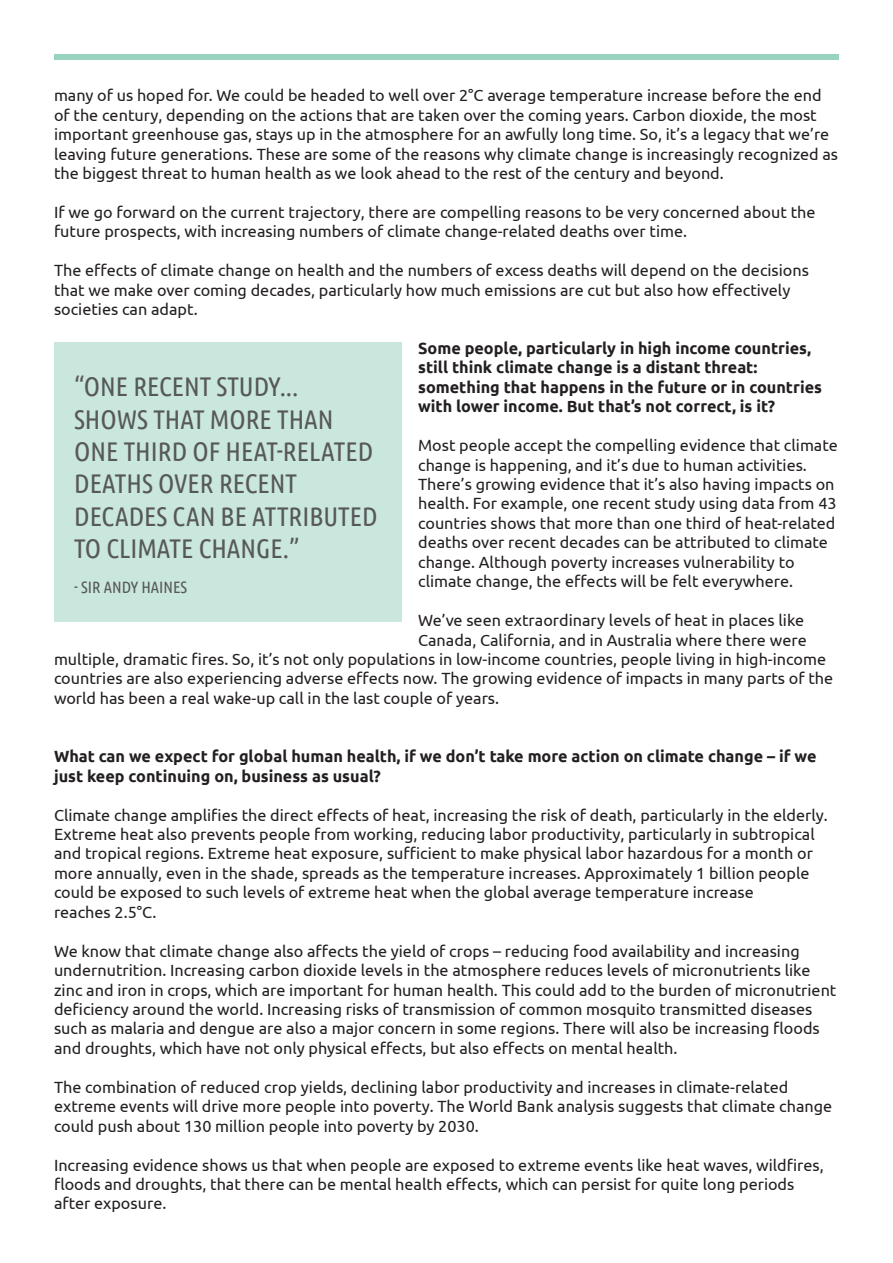
<style>
.page{position:relative;width:893px;height:1263px;background:#fff}
.page>*{position:absolute;margin:0;border:0;box-sizing:border-box;transform-origin:0 0}
.t1{font:27px/32.4px "Ubuntu Condensed";color:#57585a}
.t2{font:16.5px "Ubuntu Condensed";color:#57585a}
.t3{font:16.2px/19.5px "Ubuntu";color:#231f20}
.t4{font:700 16.2px/19.5px "Ubuntu";color:#231f20}
</style>
<div class="page">
<div style="left:54px;top:54px;width:785px;height:6px;background:#98d4c0"></div>
<div style="left:54px;top:343px;width:347px;height:279px;background:#cae7dd"></div>
<p class="t3" style="left:54px;top:85px;width:786px">many of us hoped for. We could be headed to well over 2°C average temperature increase before the end of the century, depending on the actions that are taken over the coming years. Carbon dioxide, the most important greenhouse gas, stays up in the atmosphere for an awfully long time. So, it’s a legacy that we’re leaving future generations. These are some of the reasons why climate change is increasingly recognized as the biggest threat to human health as we look ahead to the rest of the century and beyond.</p>
<p class="t3" style="left:54px;top:202px;width:763px">If we go forward on the current trajectory, there are compelling reasons to be very concerned about the future prospects, with increasing numbers of climate change-related deaths over time.</p>
<p class="t3" style="left:54px;top:260px;width:756px">The effects of climate change on health and the numbers of excess deaths will depend on the decisions that we make over coming decades, particularly how much emissions are cut but also how effectively societies can adapt.</p>
<p class="t4" style="left:418px;top:338px;width:405px">Some people, particularly in high income countries, still think climate change is a distant threat: something that happens in the future or in countries with lower income. But that’s not correct, is it?</p>
<p class="t3" style="left:418px;top:435px;width:421px">Most people accept the compelling evidence that climate change is happening, and it’s due to human activities.<br>There’s growing evidence that it’s also having impacts on health. For example, one recent study using data from 43 countries shows that more than one third of heat-related deaths over recent decades can be attributed to climate change. Although poverty increases vulnerability to climate change, the effects will be felt everywhere.</p>
<p class="t3" style="left:418px;top:610px;width:387px">We’ve seen extraordinary levels of heat in places like</p>
<p class="t3" style="left:418px;top:629px;width:390px">Canada, California, and in Australia where there were</p>
<p class="t3" style="left:54px;top:649px;width:773px">multiple, dramatic fires. So, it’s not only populations in low-income countries, people living in high-income</p>
<p class="t3" style="left:54px;top:668px;width:781px">countries are also experiencing adverse effects now. The growing evidence of impacts in many parts of the</p>
<p class="t3" style="left:54px;top:688px;width:447px">world has been a real wake-up call in the last couple of years.</p>
<h1 class="t1" style="left:74px;top:369px;width:305px">“ONE RECENT STUDY...<br>SHOWS THAT MORE THAN<br>ONE THIRD OF HEAT-RELATED<br>DEATHS OVER RECENT<br>DECADES CAN BE ATTRIBUTED<br>TO CLIMATE CHANGE.”</h1>
<p class="t2" style="left:74px;top:577px;width:115px">- SIR ANDY HAINES</p>
<p class="t4" style="left:54px;top:746px;width:764px">What can we expect for global human health, if we don’t take more action on climate change – if we just keep continuing on, business as usual?</p>
<p class="t3" style="left:54px;top:804px;width:775px">Climate change amplifies the direct effects of heat, increasing the risk of death, particularly in the elderly.<br>Extreme heat also prevents people from working, reducing labor productivity, particularly in subtropical and tropical regions. Extreme heat exposure, sufficient to make physical labor hazardous for a month or more annually, even in the shade, spreads as the temperature increases. Approximately 1 billion people could be exposed to such levels of extreme heat when the global average temperature increase<br>reaches 2.5°C.</p>
<p class="t3" style="left:54px;top:941px;width:784px">We know that climate change also affects the yield of crops – reducing food availability and increasing undernutrition. Increasing carbon dioxide levels in the atmosphere reduces levels of micronutrients like zinc and iron in crops, which are important for human health. This could add to the burden of micronutrient deficiency around the world. Increasing risks of transmission of common mosquito transmitted diseases such as malaria and dengue are also a major concern in some regions. There will also be increasing floods and droughts, which have not only physical effects, but also effects on mental health.</p>
<p class="t3" style="left:54px;top:1077px;width:780px">The combination of reduced crop yields, declining labor productivity and increases in climate-related extreme events will drive more people into poverty. The World Bank analysis suggests that climate change could push about 130 million people into poverty by 2030.</p>
<p class="t3" style="left:54px;top:1154px;width:771px">Increasing evidence shows us that when people are exposed to extreme events like heat waves, wildfires, floods and droughts, that there can be mental health effects, which can persist for quite long periods after exposure.</p>
</div>
